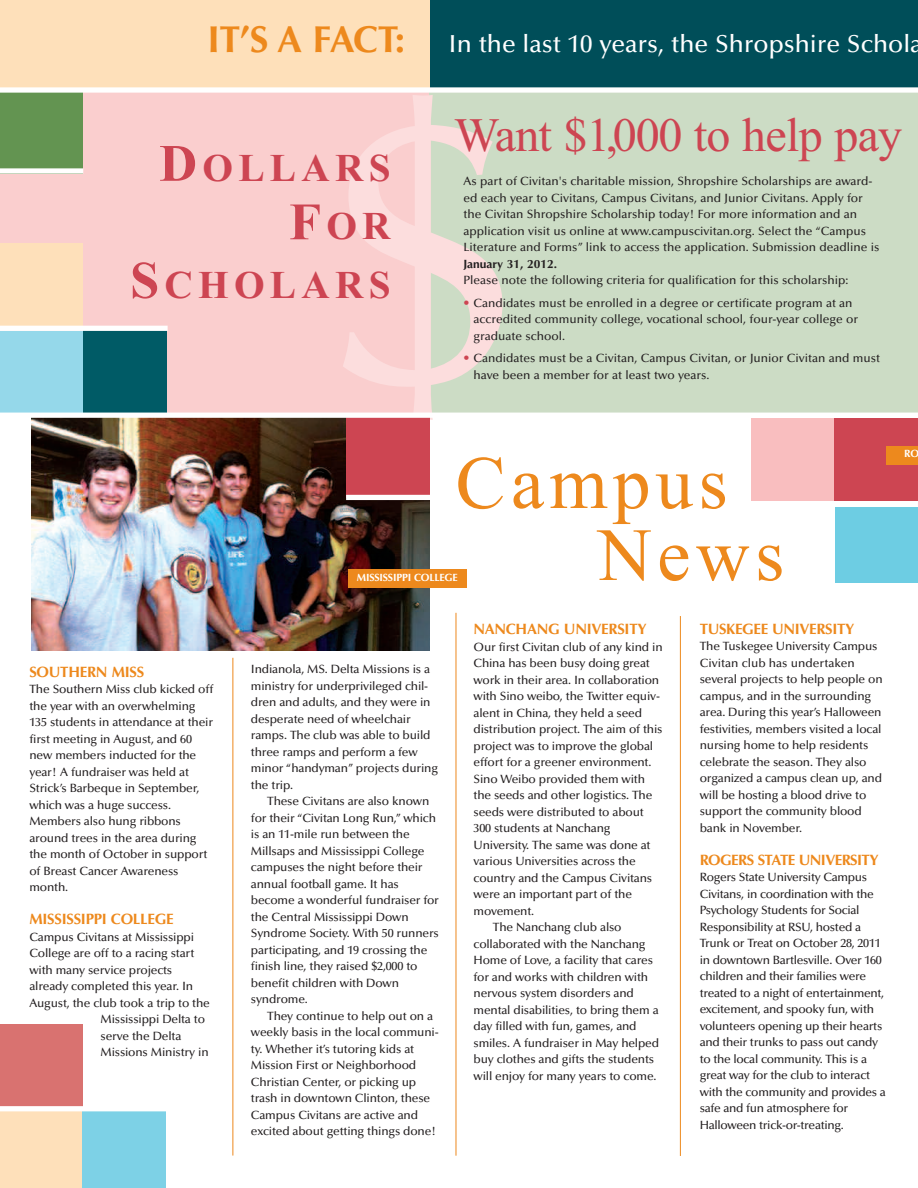
<style>
.page{position:relative;width:918px;height:1188px;background:#fff}
.page>*{position:absolute;margin:0;border:0;box-sizing:border-box;transform-origin:0 0}
.t1{font:500 375px "Optima";color:#fcdddd}
.t2{font:75px/72px "Times New Roman";letter-spacing:.07em;color:#ed891d}
.t3{font:48px "Times New Roman";letter-spacing:-.015em;color:#cd4552}
.t4{font:700 39.3px/58.5px "Times New Roman";letter-spacing:.135em;color:#cd4552;text-align:right}
.t5{font:500 24.75px "Optima";color:#fff}
.t6{font:700 15px "Optima";letter-spacing:-.015em;color:#ed891d}
.t7{font:700 15px "Optima";letter-spacing:-.04em;color:#ed891d}
.t8{font:500 12px/16.5px "Optima";letter-spacing:-.015em;color:#231f20}
.t9{font:700 12px "Optima";color:#231f20}
.t10{font:700 10.5px "Optima";letter-spacing:-.015em;color:#fff}
.s1{font-weight:700;font-size:37.5px;color:#ed891d}
.s2{font-size:52.5px}
.s3{font-weight:900;color:#cd4552}
</style>
<div class="page">
<div style="left:0;top:89px;width:918px;height:323px;background:#ccdcc5"></div>
<div style="left:0;top:90px;width:428px;height:322px;background:#facece"></div>
<img style="left:32px;top:418px;width:398px;height:232px">
<div style="left:0;top:243px;width:83px;height:82px;background:#fee0ba"></div>
<div style="left:0;top:331px;width:83px;height:82px;background:#95d8ea"></div>
<div style="left:83px;top:331px;width:84px;height:82px;background:#005b66"></div>
<div style="left:0;top:91px;width:83px;height:82px;background:#639451"></div>
<div style="left:346px;top:415px;width:84px;height:82px;background:#cd4552"></div>
<div style="left:0;top:326px;width:168px;height:5px;background:#fff"></div>
<div style="left:0;top:168px;width:83px;height:6px;background:#fff"></div>
<div style="left:751px;top:418px;width:84px;height:82px;background:#f9bebf"></div>
<div style="left:834px;top:418px;width:84px;height:82px;background:#cd4552"></div>
<div style="left:0;top:1111px;width:82px;height:77px;background:#fee0ba"></div>
<div style="left:0;top:1025px;width:83px;height:82px;background:#d97270"></div>
<div style="left:82px;top:1111px;width:84px;height:77px;background:#7dd1e6"></div>
<div style="left:0;top:1106px;width:171px;height:5px;background:#fff"></div>
<hr style="left:233px;top:658px;width:1px;height:498px;background:#ed891d">
<hr style="left:456px;top:613px;width:1px;height:543px;background:#ed891d">
<hr style="left:680px;top:616px;width:1px;height:540px;background:#ed891d">
<div style="left:836px;top:507px;width:82px;height:76px;background:#6dcde3"></div>
<div style="left:346px;top:495px;width:199px;height:5px;background:#fff"></div>
<div style="left:374px;top:0;width:544px;height:90px;background:#004e59"></div>
<div style="left:0;top:413px;width:918px;height:5px;background:#fff"></div>
<div style="left:0;top:0;width:430px;height:90px;background:#fee0ba"></div>
<div style="left:0;top:87px;width:918px;height:6px;background:#fff"></div>
<div style="left:348px;top:570px;width:119px;height:18px;background:#ed891d"></div>
<div style="left:886px;top:446px;width:32px;height:18px;background:#ed891d"></div>
<h3 class="t5" style="left:207px;top:34px;width:717px"><span class="s1">IT’S A FACT:</span> In the last 10 years, the Shropshire Schola</h3>
<h1 class="t1" style="left:331px;top:108px;width:189px">$</h1>
<h3 class="t3" style="left:454px;top:106px;width:450px">Want $1,000 to help pay</h3>
<h3 class="t4" style="left:130px;top:138px;width:262px"><span class="s2">D</span>OLLARS<br><span class="s2">F</span>OR<br><span class="s2">S</span>CHOLARS</h3>
<p class="t8" style="left:464px;top:174px;width:417px">As part of Civitan's charitable mission, Shropshire Scholarships are award&shy;ed each year to Civitans, Campus Civitans, and Junior Civitans. Apply for the Civitan Shropshire Scholarship today! For more information and an application visit us online at www.campuscivitan.org. Select the “Campus Literature and Forms” link to access the application. Submission deadline is</p>
<p class="t9" style="left:464px;top:259px;width:95px">January 31, 2012.</p>
<p class="t8" style="left:464px;top:273px;width:387px">Please note the following criteria for qualification for this scholarship:</p>
<p class="t8" style="left:473px;top:296px;width:386px;text-indent:-10px"><span class="s3">•</span> Candidates must be enrolled in a degree or certificate program at an accredited community college, vocational school, four-year college or graduate school.</p>
<p class="t8" style="left:473px;top:351px;width:408px;text-indent:-10px"><span class="s3">•</span> Candidates must be a Civitan, Campus Civitan, or Junior Civitan and must have been a member for at least two years.</p>
<p class="t6" style="left:29px;top:665px;width:116px">SOUTHERN MISS</p>
<p class="t8" style="left:29px;top:682px;width:185px">The Southern Miss club kicked off the year with an overwhelming<br>135 students in attendance at their first meeting in August, and 60 new members inducted for the year! A fundraiser was held at<br>Strick’s Barbeque in September, which was a huge success.<br>Members also hung ribbons around trees in the area during the month of October in support of Breast Cancer Awareness month.</p>
<p class="t6" style="left:29px;top:913px;width:146px">MISSISSIPPI COLLEGE</p>
<p class="t8" style="left:29px;top:929px;width:166px">Campus Civitans at Mississippi</p>
<p class="t8" style="left:29px;top:946px;width:166px">College are off to a racing start</p>
<p class="t8" style="left:29px;top:962px;width:144px">with many service projects</p>
<p class="t8" style="left:29px;top:979px;width:165px">already completed this year. In</p>
<p class="t8" style="left:29px;top:995px;width:182px">August, the club took a trip to the</p>
<p class="t8" style="left:101px;top:1012px;width:106px">Mississippi Delta to</p>
<p class="t8" style="left:101px;top:1028px;width:82px">serve the Delta</p>
<p class="t8" style="left:101px;top:1045px;width:110px">Missions Ministry in</p>
<h2 class="t2" style="left:598px;top:446px;width:188px;text-indent:-142px">Campus<br>News</h2>
<p class="t10" style="left:357px;top:573px;width:102px">MISSISSIPPI COLLEGE</p>
<p class="t8" style="left:251px;top:662px;width:189px">Indianola, MS. Delta Missions is a ministry for underprivileged chil&shy;dren and adults, and they were in desperate need of wheelchair ramps. The club was able to build three ramps and perform a few minor “handyman” projects during the trip.</p>
<p class="t8" style="left:251px;top:794px;width:189px;text-indent:16px">These Civitans are also known for their “Civitan Long Run,” which is an 11-mile run between the<br>Millsaps and Mississippi College campuses the night before their annual football game. It has become a wonderful fundraiser for the Central Mississippi Down<br>Syndrome Society. With 50 runners participating, and 19 crossing the finish line, they raised $2,000 to benefit children with Down syndrome.</p>
<p class="t8" style="left:251px;top:1009px;width:189px;text-indent:16px">They continue to help out on a weekly basis in the local communi&shy;ty. Whether it’s tutoring kids at<br>Mission First or Neighborhood<br>Christian Center, or picking up trash in downtown Clinton, these<br>Campus Civitans are active and excited about getting things done!</p>
<p class="t6" style="left:474px;top:623px;width:175px">NANCHANG UNIVERSITY</p>
<p class="t8" style="left:474px;top:640px;width:191px">Our first Civitan club of any kind in</p>
<p class="t8" style="left:474px;top:656px;width:178px">China has been busy doing great</p>
<p class="t8" style="left:474px;top:673px;width:187px">work in their area. In collaboration</p>
<p class="t8" style="left:474px;top:689px;width:188px">with Sino weibo, the Twitter equiv-</p>
<p class="t8" style="left:474px;top:706px;width:170px">alent in China, they held a seed</p>
<p class="t8" style="left:474px;top:722px;width:191px">distribution project. The aim of this</p>
<p class="t8" style="left:474px;top:739px;width:181px">project was to improve the global</p>
<p class="t8" style="left:474px;top:755px;width:179px">effort for a greener environment.</p>
<p class="t8" style="left:474px;top:772px;width:173px">Sino Weibo provided them with</p>
<p class="t8" style="left:474px;top:788px;width:180px">the seeds and other logistics. The</p>
<p class="t8" style="left:474px;top:805px;width:172px">seeds were distributed to about</p>
<p class="t8" style="left:474px;top:821px;width:139px">300 students at Nanchang</p>
<p class="t8" style="left:474px;top:838px;width:179px">University. The same was done at</p>
<p class="t8" style="left:474px;top:854px;width:164px">various Universities across the</p>
<p class="t8" style="left:474px;top:871px;width:180px">country and the Campus Civitans</p>
<p class="t8" style="left:474px;top:887px;width:160px">were an important part of the</p>
<p class="t8" style="left:474px;top:904px;width:62px">movement.</p>
<p class="t8" style="left:493px;top:920px;width:130px">The Nanchang club also</p>
<p class="t8" style="left:474px;top:937px;width:174px">collaborated with the Nanchang</p>
<p class="t8" style="left:474px;top:953px;width:181px">Home of Love, a facility that cares</p>
<p class="t8" style="left:474px;top:970px;width:176px">for and works with children with</p>
<p class="t8" style="left:474px;top:986px;width:162px">nervous system disorders and</p>
<p class="t8" style="left:474px;top:1003px;width:187px">mental disabilities, to bring them a</p>
<p class="t8" style="left:474px;top:1019px;width:165px">day filled with fun, games, and</p>
<p class="t8" style="left:474px;top:1036px;width:187px">smiles. A fundraiser in May helped</p>
<p class="t8" style="left:474px;top:1052px;width:182px">buy clothes and gifts the students</p>
<p class="t8" style="left:474px;top:1069px;width:185px">will enjoy for many years to come.</p>
<p class="t6" style="left:700px;top:623px;width:156px">TUSKEGEE UNIVERSITY</p>
<p class="t8" style="left:700px;top:639px;width:184px">The Tuskegee University Campus<br>Civitan club has undertaken several projects to help people on campus, and in the surrounding area. During this year’s Halloween festivities, members visited a local nursing home to help residents celebrate the season. They also organized a campus clean up, and will be hosting a blood drive to support the community blood bank in November.</p>
<p class="t7" style="left:700px;top:854px;width:180px">ROGERS STATE UNIVERSITY</p>
<p class="t8" style="left:700px;top:870px;width:188px">Rogers State University Campus<br>Civitans, in coordination with the<br>Psychology Students for Social<br>Responsibility at RSU, hosted a<br>Trunk or Treat on October 28, 2011 in downtown Bartlesville. Over 160 children and their families were treated to a night of entertainment, excitement, and spooky fun, with volunteers opening up their hearts and their trunks to pass out candy to the local community. This is a great way for the club to interact with the community and provides a safe and fun atmosphere for<br>Halloween trick-or-treating.</p>
<p class="t10" style="left:904px;top:449px;width:16px">RO</p>
</div>
